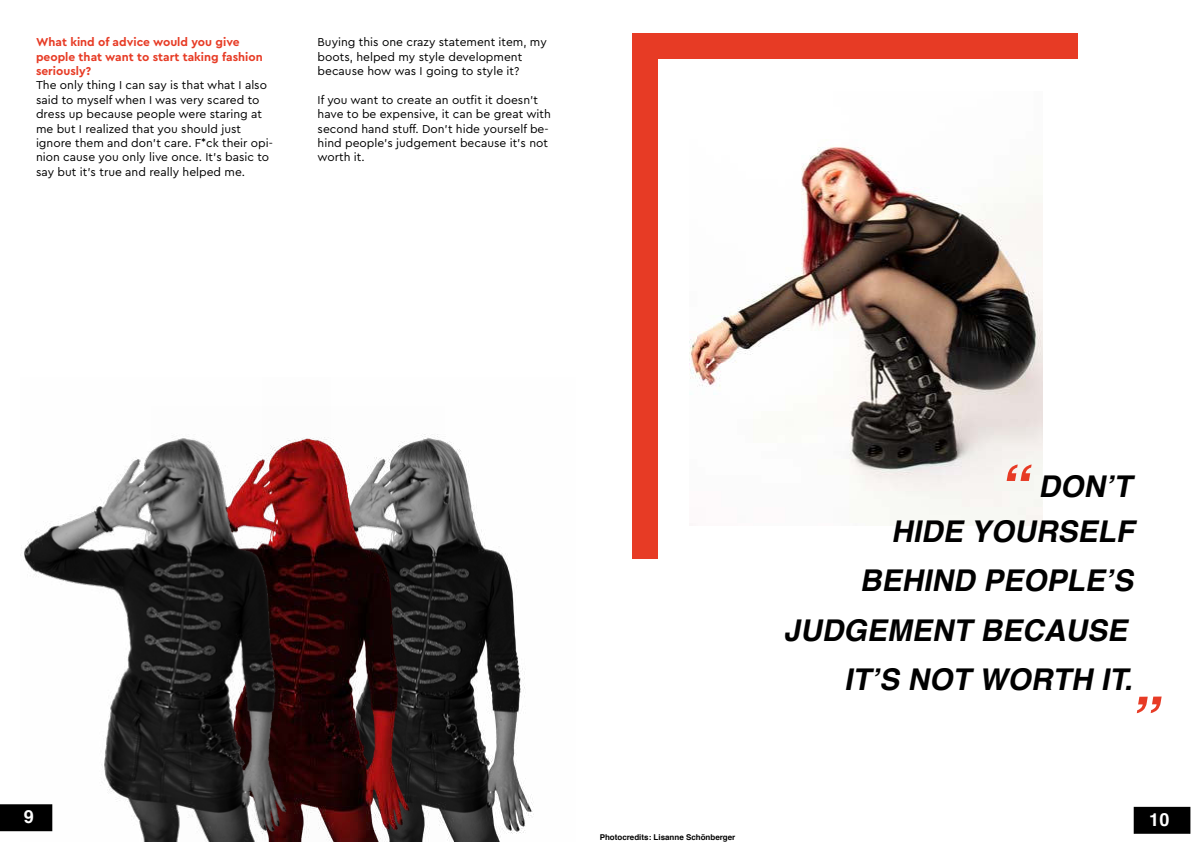
<style>
.page{position:relative;width:1191px;height:842px;background:#fff}
.page>*{position:absolute;margin:0;border:0;box-sizing:border-box;transform-origin:0 0}
.t1{font:italic 700 60px "Helvetica";color:#e73b25}
.t2{font:italic 700 30px/44.8px "Helvetica";color:#000;text-align:right}
.t3{font:700 18px "Helvetica";color:#fff}
.t4{font:12px/14.4px "Cera PRO";color:#000}
.t5{font:700 12px/14.4px "Cera Pro";color:#e73b25}
.t6{font:700 8px "Helvetica";color:#000}
</style>
<div class="page">
<img style="left:444px;top:441px;width:90px;height:401px">
<svg style="left:0;top:804px;width:21px;height:27px"></svg>
<img style="left:330px;top:434px;width:114px;height:408px">
<img style="left:21px;top:437px;width:309px;height:405px">
<img style="left:690px;top:147px;width:352px;height:379px">
<div style="left:632px;top:36px;width:25px;height:522px;background:#e73b25"></div>
<div style="left:632px;top:33px;width:445px;height:26px;background:#e73b25"></div>
<div style="left:1134px;top:807px;width:55px;height:26px;background:#000"></div>
<div style="left:1133px;top:807px;width:57px;height:27px;border:1px solid #000"></div>
<p class="t5" style="left:36px;top:36px;width:228px">What kind of advice would you give people that want to start taking fashion seriously?</p>
<p class="t4" style="left:36px;top:79px;width:238px">The only thing I can say is that what I also said to myself when I was very scared to dress up because people were staring at me but I realized that you should just ignore them and don’t care. F*ck their opi&shy;nion cause you only live once. It’s basic to say but it’s true and really helped me.</p>
<p class="t4" style="left:317px;top:36px;width:231px">Buying this one crazy statement item, my boots, helped my style development because how was I going to style it?</p>
<p class="t4" style="left:317px;top:93px;width:235px">If you want to create an outfit it doesn’t have to be expensive, it can be great with second hand stuff. Don’t hide yourself be&shy;hind people’s judgement because it’s not worth it.</p>
<h3 class="t3" style="left:24px;top:810px;width:12px">9</h3>
<p class="t6" style="left:600px;top:834px;width:137px">Photocredits: Lisanne Schönberger</p>
<h1 class="t1" style="left:997px;top:464px;width:42px">“</h1>
<h2 class="t2" style="left:891px;top:465px;width:251px">DON’T<br>HIDE YOURSELF</h2>
<h2 class="t2" style="left:859px;top:558px;width:284px">BEHIND PEOPLE’S</h2>
<h2 class="t2" style="left:783px;top:610px;width:350px">JUDGEMENT BECAUSE</h2>
<h2 class="t2" style="left:844px;top:657px;width:299px">IT’S NOT WORTH IT.</h2>
<h3 class="t3" style="left:1149px;top:812px;width:22px">10</h3>
</div>
